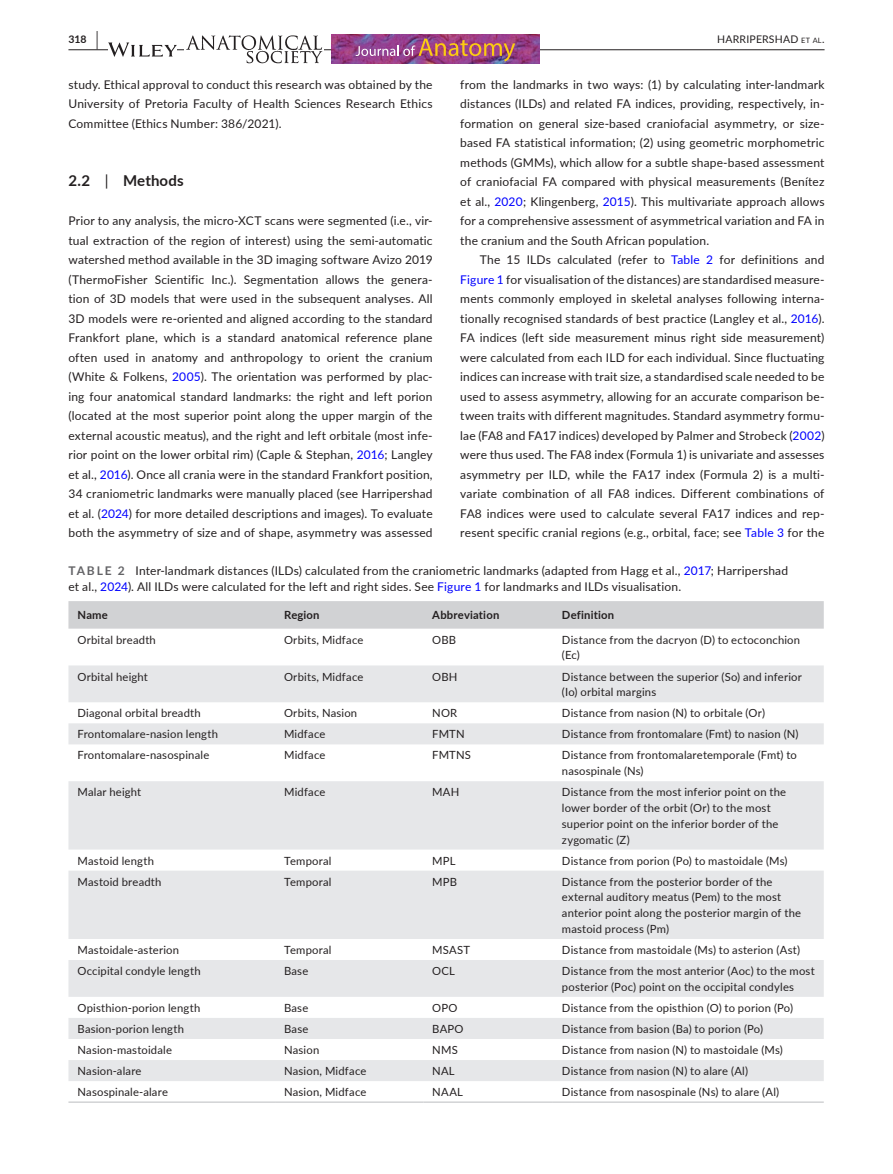
<style>
.page{position:relative;width:893px;height:1174px;background:#fff}
.page>*{position:absolute;margin:0;border:0;box-sizing:border-box;transform-origin:0 0}
.t1{font:700 15px "Lato";letter-spacing:.01em;color:#231f20}
.t2{font:12px/19.5px "Lato";letter-spacing:.015em;color:#231f20;text-align:justify}
.t3{font:11.25px/15.8px "Lato";letter-spacing:.015em;color:#231f20}
.t4{font:700 11.25px "Lato";letter-spacing:.015em;color:#231f20}
.t5{font:10.5px "Lato";letter-spacing:.025em;color:#231f20}
.t6{font:700 10.5px "Lato";color:#231f20}
.s1{font-size:19.5px}
.s2{font-size:7.35px}
.s3{color:#00f}
.s4{font-weight:700;color:#636366}
.s5{font-weight:400}
</style>
<div class="page">
<hr style="left:68px;top:49px;width:756px;height:1px;background:#231f20">
<svg style="left:108px;top:42px;width:69px;height:15px"></svg>
<img style="left:185px;top:35px;width:139px;height:29px">
<img style="left:331px;top:34px;width:209px;height:30px">
<img style="left:356px;top:39px;width:159px;height:22px">
<div style="left:68px;top:601px;width:756px;height:27px;background:#d1d2d4"></div>
<svg style="left:68px;top:665px;width:756px;height:416px;fill:#e6e7e9"></svg>
<hr style="left:68px;top:1101px;width:207px;height:1px;background:#d1d2d4">
<hr style="left:275px;top:1101px;width:148px;height:1px;background:#d1d2d4">
<hr style="left:423px;top:1101px;width:130px;height:1px;background:#d1d2d4">
<hr style="left:553px;top:1101px;width:271px;height:1px;background:#d1d2d4">
<p class="t6" style="left:68px;top:31px;width:31px">318 <span class="s1">|</span></p>
<p class="t5" style="left:717px;top:31px;width:109px">HARRIPERSHAD <span class="s2">et al</span>.</p>
<p class="t2" style="left:68px;top:74px;width:366px">study. Ethical approval to conduct this research was obtained by the University of Pretoria Faculty of Health Sciences Research Ethics Committee (Ethics Number: 386/2021).</p>
<p class="t2" style="left:460px;top:74px;width:366px">from the landmarks in two ways: (1) by calculating inter-landmark distances (ILDs) and related FA indices, providing, respectively, in&shy;formation on general size-based craniofacial asymmetry, or size&shy;based FA statistical information; (2) using geometric morphometric methods (GMMs), which allow for a subtle shape-based assessment of craniofacial FA compared with physical measurements (Benítez et al., <span class="s3">2020</span>; Klingenberg, <span class="s3">2015</span>). This multivariate approach allows for a comprehensive assessment of asymmetrical variation and FA in the cranium and the South African population.</p>
<p class="t2" style="left:460px;top:249px;width:366px;text-indent:20px">The 15 ILDs calculated (refer to <span class="s3">Table 2</span> for definitions and <span class="s3">Figure 1</span> for visualisation of the distances) are standardised measure&shy;ments commonly employed in skeletal analyses following interna&shy;tionally recognised standards of best practice (Langley et al., <span class="s3">2016</span>).<br>FA indices (left side measurement minus right side measurement) were calculated from each ILD for each individual. Since fluctuating indices can increase with trait size, a standardised scale needed to be used to assess asymmetry, allowing for an accurate comparison be&shy;tween traits with different magnitudes. Standard asymmetry formu&shy;lae (FA8 and FA17 indices) developed by Palmer and Strobeck (<span class="s3">2002</span>) were thus used. The FA8 index (Formula 1) is univariate and assesses asymmetry per ILD, while the FA17 index (Formula 2) is a multi&shy;variate combination of all FA8 indices. Different combinations of FA8 indices were used to calculate several FA17 indices and rep&shy;resent specific cranial regions (e.g., orbital, face; see <span class="s3">Table 3</span> for the</p>
<p class="t2" style="left:68px;top:562px;width:721px;line-height:16.5px"><span class="s4">TABLE 2</span> Inter-landmark distances (ILDs) calculated from the craniometric landmarks (adapted from Hagg et al., <span class="s3">2017</span>; Harripershad et al., <span class="s3">2024</span>). All ILDs were calculated for the left and right sides. See <span class="s3">Figure 1</span> for landmarks and ILDs visualisation.</p>
<p class="t4" style="left:77px;top:607px;width:32px">Name</p>
<p class="t4" style="left:284px;top:607px;width:37px">Region</p>
<p class="t4" style="left:432px;top:607px;width:69px">Abbreviation</p>
<p class="t4" style="left:562px;top:607px;width:54px">Definition</p>
<p class="t3" style="left:77px;top:631px;width:80px">Orbital breadth</p>
<p class="t3" style="left:284px;top:631px;width:81px">Orbits, Midface</p>
<p class="t3" style="left:432px;top:631px;width:25px">OBB</p>
<p class="t3" style="left:562px;top:631px;width:240px">Distance from the dacryon (D) to ectoconchion (Ec)</p>
<p class="t3" style="left:77px;top:668px;width:72px">Orbital height</p>
<p class="t3" style="left:284px;top:668px;width:81px">Orbits, Midface</p>
<p class="t3" style="left:432px;top:668px;width:27px">OBH</p>
<p class="t3" style="left:562px;top:668px;width:242px">Distance between the superior (So) and inferior (Io) orbital margins</p>
<p class="t3" style="left:77px;top:705px;width:125px">Diagonal orbital breadth</p>
<p class="t3" style="left:284px;top:705px;width:75px">Orbits, Nasion</p>
<p class="t3" style="left:432px;top:705px;width:27px">NOR</p>
<p class="t3" style="left:562px;top:705px;width:205px">Distance from nasion (N) to orbitale (Or)</p>
<p class="t3" style="left:77px;top:726px;width:142px">Frontomalare-nasion length</p>
<p class="t3" style="left:284px;top:726px;width:43px">Midface</p>
<p class="t3" style="left:432px;top:726px;width:34px">FMTN</p>
<p class="t3" style="left:562px;top:726px;width:238px">Distance from frontomalare (Fmt) to nasion (N)</p>
<p class="t3" style="left:77px;top:747px;width:133px">Frontomalare-nasospinale</p>
<p class="t3" style="left:284px;top:747px;width:43px">Midface</p>
<p class="t3" style="left:432px;top:747px;width:40px">FMTNS</p>
<p class="t3" style="left:562px;top:747px;width:237px">Distance from frontomalaretemporale (Fmt) to nasospinale (Ns)</p>
<p class="t3" style="left:77px;top:784px;width:65px">Malar height</p>
<p class="t3" style="left:284px;top:784px;width:43px">Midface</p>
<p class="t3" style="left:432px;top:784px;width:29px">MAH</p>
<p class="t3" style="left:562px;top:784px;width:226px">Distance from the most inferior point on the lower border of the orbit (Or) to the most superior point on the inferior border of the zygomatic (Z)</p>
<p class="t3" style="left:77px;top:852px;width:78px">Mastoid length</p>
<p class="t3" style="left:284px;top:852px;width:49px">Temporal</p>
<p class="t3" style="left:432px;top:852px;width:25px">MPL</p>
<p class="t3" style="left:562px;top:852px;width:227px">Distance from porion (Po) to mastoidale (Ms)</p>
<p class="t3" style="left:77px;top:873px;width:86px">Mastoid breadth</p>
<p class="t3" style="left:284px;top:873px;width:49px">Temporal</p>
<p class="t3" style="left:432px;top:873px;width:26px">MPB</p>
<p class="t3" style="left:562px;top:873px;width:241px">Distance from the posterior border of the external auditory meatus (Pem) to the most anterior point along the posterior margin of the mastoid process (Pm)</p>
<p class="t3" style="left:77px;top:941px;width:103px">Mastoidale-asterion</p>
<p class="t3" style="left:284px;top:941px;width:49px">Temporal</p>
<p class="t3" style="left:432px;top:941px;width:39px">MSAST</p>
<p class="t3" style="left:562px;top:941px;width:240px">Distance from mastoidale (Ms) to asterion (Ast)</p>
<p class="t3" style="left:77px;top:962px;width:125px">Occipital condyle length</p>
<p class="t3" style="left:284px;top:962px;width:26px">Base</p>
<p class="t3" style="left:432px;top:962px;width:24px">OCL</p>
<p class="t3" style="left:562px;top:962px;width:254px">Distance from the most anterior (Aoc) to the most posterior (Poc) point on the occipital condyles</p>
<p class="t3" style="left:77px;top:999px;width:124px">Opisthion-porion length</p>
<p class="t3" style="left:284px;top:999px;width:26px">Base</p>
<p class="t3" style="left:432px;top:999px;width:27px">OPO</p>
<p class="t3" style="left:562px;top:999px;width:233px">Distance from the opisthion (O) to porion (Po)</p>
<p class="t3" style="left:77px;top:1020px;width:108px">Basion-porion length</p>
<p class="t3" style="left:284px;top:1020px;width:26px">Base</p>
<p class="t3" style="left:432px;top:1020px;width:33px">BAPO</p>
<p class="t3" style="left:562px;top:1020px;width:203px">Distance from basion (Ba) to porion (Po)</p>
<p class="t3" style="left:78px;top:1041px;width:96px">Nasion-mastoidale</p>
<p class="t3" style="left:284px;top:1041px;width:37px">Nasion</p>
<p class="t3" style="left:432px;top:1041px;width:27px">NMS</p>
<p class="t3" style="left:562px;top:1041px;width:222px">Distance from nasion (N) to mastoidale (Ms)</p>
<p class="t3" style="left:78px;top:1062px;width:66px">Nasion-alare</p>
<p class="t3" style="left:284px;top:1062px;width:84px">Nasion, Midface</p>
<p class="t3" style="left:432px;top:1062px;width:24px">NAL</p>
<p class="t3" style="left:562px;top:1062px;width:188px">Distance from nasion (N) to alare (Al)</p>
<p class="t3" style="left:78px;top:1083px;width:92px">Nasospinale-alare</p>
<p class="t3" style="left:284px;top:1083px;width:84px">Nasion, Midface</p>
<p class="t3" style="left:432px;top:1083px;width:32px">NAAL</p>
<p class="t3" style="left:562px;top:1083px;width:219px">Distance from nasospinale (Ns) to alare (Al)</p>
<p class="t1" style="left:68px;top:170px;width:117px">2.2 <span class="s5">|</span> Methods</p>
<p class="t2" style="left:68px;top:210px;width:366px">Prior to any analysis, the micro-XCT scans were segmented (i.e., vir&shy;tual extraction of the region of interest) using the semi-automatic watershed method available in the 3D imaging software Avizo 2019 (ThermoFisher Scientific Inc.). Segmentation allows the genera&shy;tion of 3D models that were used in the subsequent analyses. All 3D models were re-oriented and aligned according to the standard Frankfort plane, which is a standard anatomical reference plane often used in anatomy and anthropology to orient the cranium (White &amp; Folkens, <span class="s3">2005</span>). The orientation was performed by plac&shy;ing four anatomical standard landmarks: the right and left porion (located at the most superior point along the upper margin of the external acoustic meatus), and the right and left orbitale (most infe&shy;rior point on the lower orbital rim) (Caple &amp; Stephan, <span class="s3">2016</span>; Langley et al., <span class="s3">2016</span>). Once all crania were in the standard Frankfort position, 34 craniometric landmarks were manually placed (see Harripershad et al. (<span class="s3">2024</span>) for more detailed descriptions and images). To evaluate both the asymmetry of size and of shape, asymmetry was assessed</p>
</div>
